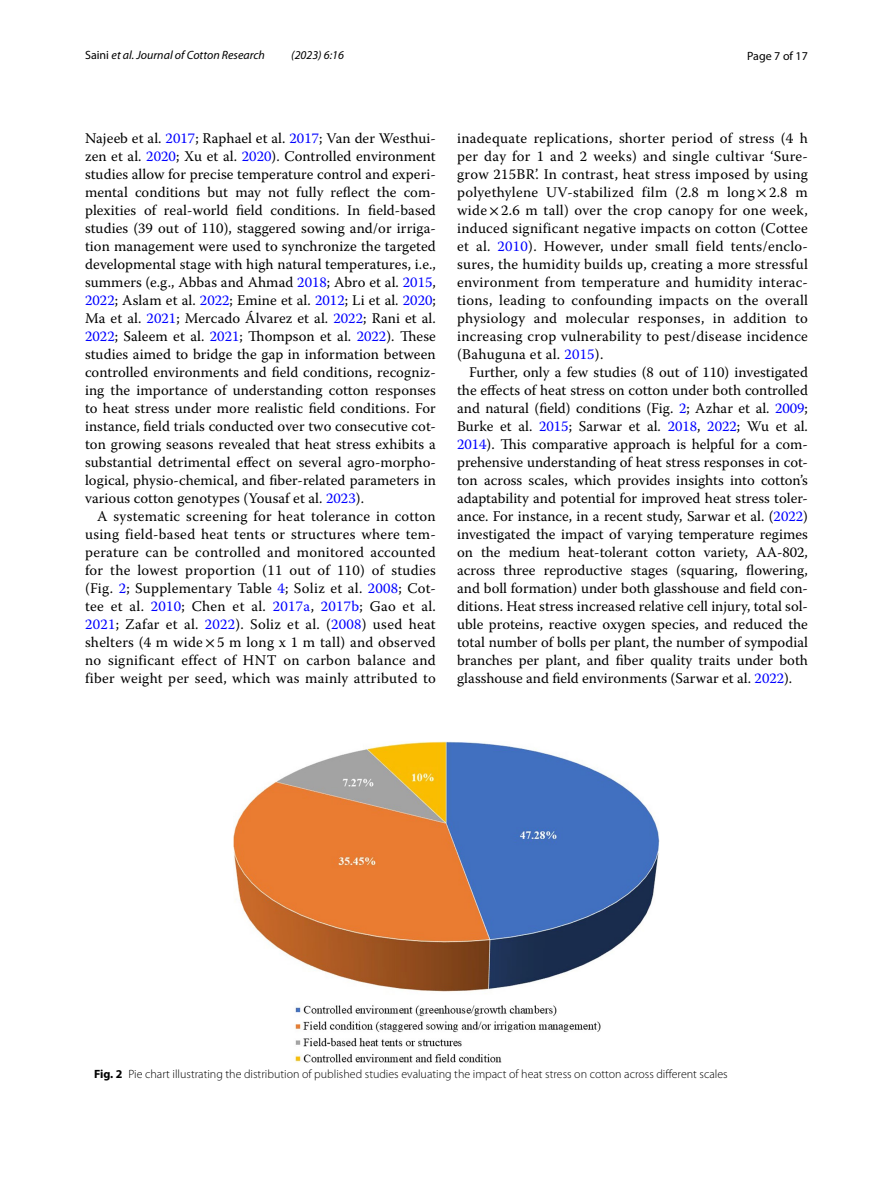
<style>
.page{position:relative;width:893px;height:1187px;background:#fff}
.page>*{position:absolute;margin:0;border:0;box-sizing:border-box;transform-origin:0 0}
.t1{font:14.7px/18px "Warnock Pro";letter-spacing:.01em;color:#000;text-align:justify}
.t2{font:300 12px "Myriad Pro";color:#000}
.t3{font:italic 12px "Myriad Pro";color:#000}
.t4{font:12px "Myriad Pro";color:#000}
.s1{font-style:normal}
.s2{color:#00f}
.s3{font-family:"STIX"}
.s4{font-weight:700}
</style>
<div class="page">
<img style="left:234px;top:741px;width:425px;height:321px">
<p class="t3" style="left:85px;top:48px;width:181px"><span class="s1">Saini</span> et al. Journal of Cotton Research</p>
<p class="t3" style="left:291px;top:48px;width:54px">(2023) 6:16</p>
<p class="t4" style="left:747px;top:48px;width:62px">Page 7 of 17</p>
<p class="t1" style="left:85px;top:128px;width:352px">Najeeb et al. <span class="s2">2017</span>; Raphael et al. <span class="s2">2017</span>; Van der Westhui&shy;zen et al. <span class="s2">2020</span>; Xu et al. <span class="s2">2020</span>). Controlled environment studies allow for precise temperature control and experi&shy;mental conditions but may not fully reflect the com&shy;plexities of real-world field conditions. In field-based studies (39 out of 110), staggered sowing and/or irriga&shy;tion management were used to synchronize the targeted developmental stage with high natural temperatures, i.e., summers (e.g., Abbas and Ahmad <span class="s2">2018</span>; Abro et al. <span class="s2">2015</span>, <span class="s2">2022</span>; Aslam et al. <span class="s2">2022</span>; Emine et al. <span class="s2">2012</span>; Li et al. <span class="s2">2020</span>; Ma et al. <span class="s2">2021</span>; Mercado Álvarez et al. <span class="s2">2022</span>; Rani et al.<br><span class="s2">2022</span>; Saleem et al. <span class="s2">2021</span>; Thompson et al. <span class="s2">2022</span>). These studies aimed to bridge the gap in information between controlled environments and field conditions, recogniz&shy;ing the importance of understanding cotton responses to heat stress under more realistic field conditions. For instance, field trials conducted over two consecutive cot&shy;ton growing seasons revealed that heat stress exhibits a substantial detrimental effect on several agro-morpho&shy;logical, physio-chemical, and fiber-related parameters in various cotton genotypes (Yousaf et al. <span class="s2">2023</span>).</p>
<p class="t1" style="left:85px;top:506px;width:352px;text-indent:12px">A systematic screening for heat tolerance in cotton using field-based heat tents or structures where tem&shy;perature can be controlled and monitored accounted for the lowest proportion (11 out of 110) of studies (Fig. <span class="s2">2</span>; Supplementary Table <span class="s2">4</span>; Soliz et al. <span class="s2">2008</span>; Cot&shy;tee et al. <span class="s2">2010</span>; Chen et al. <span class="s2">2017a</span>, <span class="s2">2017b</span>; Gao et al.<br><span class="s2">2021</span>; Zafar et al. <span class="s2">2022</span>). Soliz et al. (<span class="s2">2008</span>) used heat shelters (4 m wide <span class="s3">×</span> 5 m long x 1 m tall) and observed no significant effect of HNT on carbon balance and fiber weight per seed, which was mainly attributed to</p>
<p class="t1" style="left:457px;top:128px;width:352px">inadequate replications, shorter period of stress (4 h per day for 1 and 2 weeks) and single cultivar ‘Sure&shy;grow 215BR’. In contrast, heat stress imposed by using polyethylene UV-stabilized film (2.8 m long <span class="s3">×</span> 2.8 m wide <span class="s3">×</span> 2.6 m tall) over the crop canopy for one week, induced significant negative impacts on cotton (Cottee et al. <span class="s2">2010</span>). However, under small field tents/enclo&shy;sures, the humidity builds up, creating a more stressful environment from temperature and humidity interac&shy;tions, leading to confounding impacts on the overall physiology and molecular responses, in addition to increasing crop vulnerability to pest/disease incidence (Bahuguna et al. <span class="s2">2015</span>).</p>
<p class="t1" style="left:457px;top:362px;width:352px;text-indent:12px">Further, only a few studies (8 out of 110) investigated the effects of heat stress on cotton under both controlled and natural (field) conditions (Fig. <span class="s2">2</span>; Azhar et al. <span class="s2">2009</span>; Burke et al. <span class="s2">2015</span>; Sarwar et al. <span class="s2">2018</span>, <span class="s2">2022</span>; Wu et al.<br><span class="s2">2014</span>). This comparative approach is helpful for a com&shy;prehensive understanding of heat stress responses in cot&shy;ton across scales, which provides insights into cotton’s adaptability and potential for improved heat stress toler&shy;ance. For instance, in a recent study, Sarwar et al. (<span class="s2">2022</span>) investigated the impact of varying temperature regimes on the medium heat-tolerant cotton variety, AA-802, across three reproductive stages (squaring, flowering, and boll formation) under both glasshouse and field con&shy;ditions. Heat stress increased relative cell injury, total sol&shy;uble proteins, reactive oxygen species, and reduced the total number of bolls per plant, the number of sympodial branches per plant, and fiber quality traits under both glasshouse and field environments (Sarwar et al. <span class="s2">2022</span>).</p>
<p class="t2" style="left:94px;top:1067px;width:635px"><span class="s4">Fig. 2</span> Pie chart illustrating the distribution of published studies evaluating the impact of heat stress on cotton across different scales</p>
</div>
